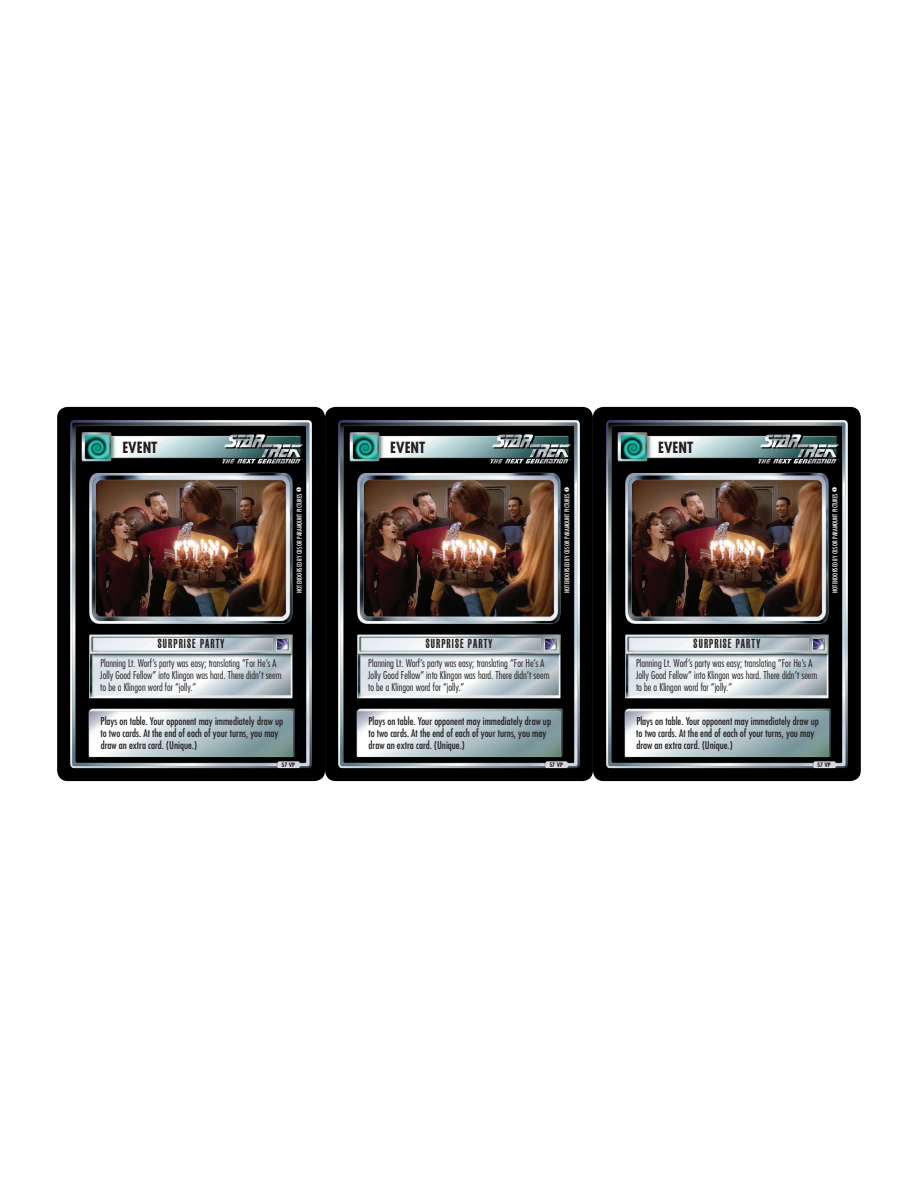
<style>
.page{position:relative;width:918px;height:1188px;background:#fff}
.page>*{position:absolute;margin:0;border:0;box-sizing:border-box;transform-origin:0 0}
.t1{font:700 condensed 15px "Futura";color:#231f20}
.t2{font:900 extra-condensed 12.75px "Swiss 911 BT";letter-spacing:.09em;color:#231f20}
.t3{font:300 condensed 10.5px/12px "Futura";color:#231f20}
.t4{font:condensed 10.5px/12px "Futura";color:#231f20}
.t5{font:condensed 6.45px "Futura";color:#fff}
.t6{font:700 condensed 6px "Futura";color:#231f20}
</style>
<div class="page">
<div style="left:326px;top:408px;width:266px;height:372px;background:#000;border-radius:10px"></div>
<div style="left:325px;top:407px;width:268px;height:374px;border:2px solid #000;border-radius:10px"></div>
<img style="left:338px;top:420px;width:242px;height:348px">
<div style="left:58px;top:408px;width:266px;height:372px;background:#000;border-radius:10px"></div>
<div style="left:57px;top:407px;width:268px;height:374px;border:2px solid #000;border-radius:10px"></div>
<img style="left:70px;top:420px;width:242px;height:348px">
<div style="left:594px;top:408px;width:266px;height:372px;background:#000;border-radius:10px"></div>
<div style="left:593px;top:407px;width:268px;height:374px;border:2px solid #000;border-radius:10px"></div>
<img style="left:606px;top:420px;width:242px;height:348px">
<p class="t1" style="left:122px;top:437px;width:37px">EVENT</p>
<p class="t5" style="left:295px;top:593px;width:108px;rotate:-90deg">not endorsed by cbs or paramount pictures ❶</p>
<p class="t2" style="left:158px;top:637px;width:68px">SURPRISE PARTY</p>
<p class="t3" style="left:100px;top:657px;width:183px">Planning Lt. Worf’s party was easy; translating “For He’s A<br>Jolly Good Fellow” into Klingon was hard. There didn’t seem to be a Klingon word for “jolly.”</p>
<p class="t4" style="left:101px;top:715px;width:184px">Plays on table. Your opponent may immediately draw up to two cards. At the end of each of your turns, you may draw an extra card. (Unique.)</p>
<p class="t6" style="left:281px;top:761px;width:15px">57 VP</p>
<p class="t1" style="left:390px;top:437px;width:37px">EVENT</p>
<p class="t5" style="left:563px;top:593px;width:108px;rotate:-90deg">not endorsed by cbs or paramount pictures ❶</p>
<p class="t2" style="left:426px;top:637px;width:68px">SURPRISE PARTY</p>
<p class="t3" style="left:368px;top:657px;width:183px">Planning Lt. Worf’s party was easy; translating “For He’s A<br>Jolly Good Fellow” into Klingon was hard. There didn’t seem to be a Klingon word for “jolly.”</p>
<p class="t4" style="left:368px;top:715px;width:184px">Plays on table. Your opponent may immediately draw up to two cards. At the end of each of your turns, you may draw an extra card. (Unique.)</p>
<p class="t6" style="left:549px;top:761px;width:15px">57 VP</p>
<p class="t1" style="left:658px;top:437px;width:37px">EVENT</p>
<p class="t5" style="left:831px;top:593px;width:108px;rotate:-90deg">not endorsed by cbs or paramount pictures ❶</p>
<p class="t2" style="left:694px;top:637px;width:68px">SURPRISE PARTY</p>
<p class="t3" style="left:636px;top:657px;width:183px">Planning Lt. Worf’s party was easy; translating “For He’s A<br>Jolly Good Fellow” into Klingon was hard. There didn’t seem to be a Klingon word for “jolly.”</p>
<p class="t4" style="left:636px;top:715px;width:184px">Plays on table. Your opponent may immediately draw up to two cards. At the end of each of your turns, you may draw an extra card. (Unique.)</p>
<p class="t6" style="left:817px;top:761px;width:15px">57 VP</p>
</div>
